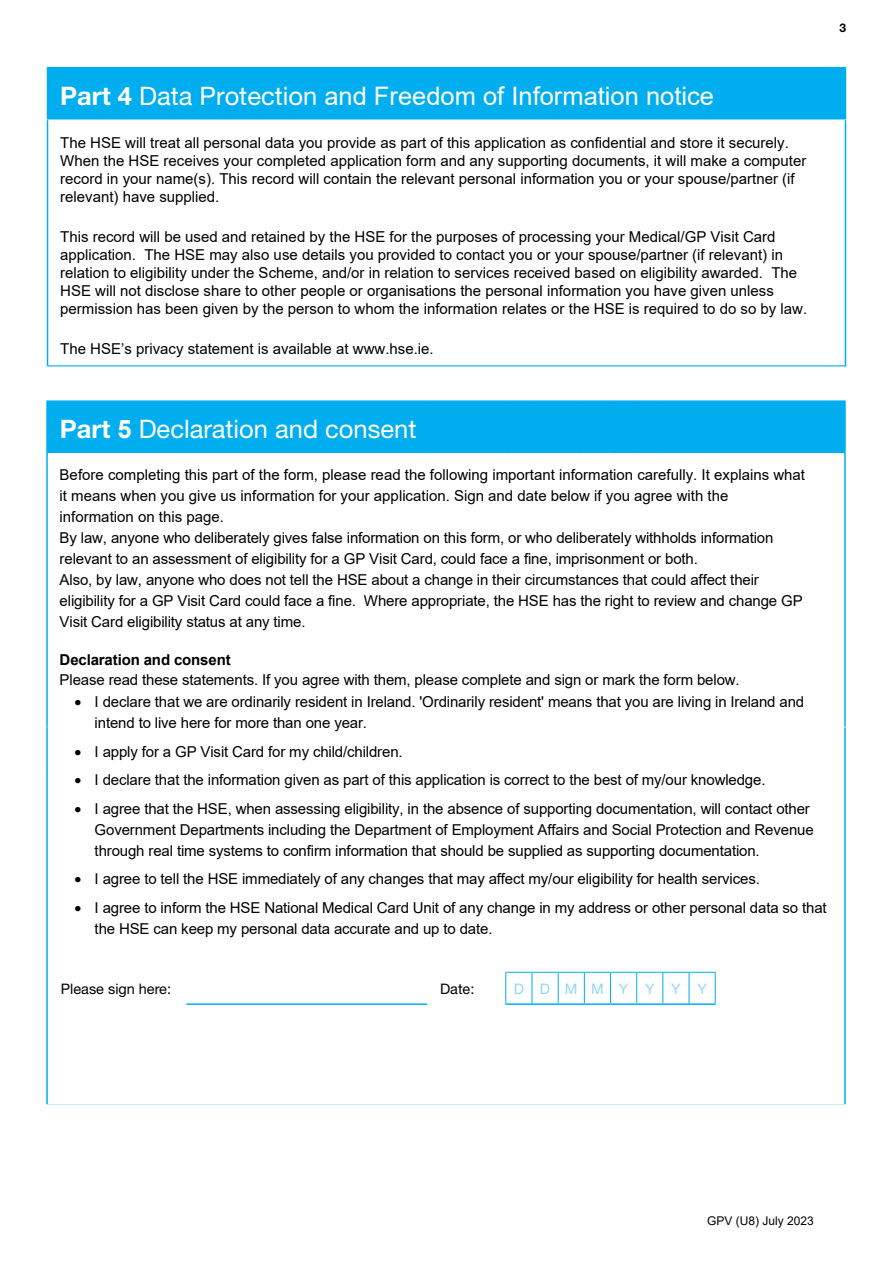
<style>
.page{position:relative;width:893px;height:1263px;background:#fff}
.page>*{position:absolute;margin:0;border:0;box-sizing:border-box;transform-origin:0 0}
.t1{font:25.5px "Arial";color:#fff}
.t2{font:25.5px "Helvetica Neue";color:#fff}
.t3{font:15px/21px "Arial";letter-spacing:-.01em;color:#000}
.t4{font:700 15px "Arial";letter-spacing:-.01em;color:#000}
.t5{font:14.4px "Helvetica Neue";color:#000}
.t6{font:14.4px "Helvetica Neue";letter-spacing:1.105em;color:#8ed8f8}
.t7{font:12px "Arial";color:#000}
.t8{font:700 12px "Helvetica Neue";color:#000}
.s1{font-family:"Helvetica Neue";font-weight:700}
.s2{font-family:"Helvetica Neue"}
.s3{font-weight:700}
.s4{font-family:"Arial";font-weight:700}
</style>
<div class="page">
<div style="left:47px;top:401px;width:798px;height:51px;background:#00aeef"></div>
<hr style="left:46px;top:400px;width:139px;height:2px;background:#00aeef">
<hr style="left:46px;top:402px;width:2px;height:49px;background:#00aeef">
<hr style="left:185px;top:400px;width:241px;height:2px;background:#00aeef">
<hr style="left:426px;top:400px;width:79px;height:2px;background:#00aeef">
<hr style="left:505px;top:400px;width:26px;height:2px;background:#00aeef">
<hr style="left:531px;top:400px;width:26px;height:2px;background:#00aeef">
<hr style="left:557px;top:400px;width:26px;height:2px;background:#00aeef">
<hr style="left:583px;top:400px;width:26px;height:2px;background:#00aeef">
<hr style="left:609px;top:400px;width:27px;height:2px;background:#00aeef">
<hr style="left:636px;top:400px;width:26px;height:2px;background:#00aeef">
<hr style="left:662px;top:400px;width:26px;height:2px;background:#00aeef">
<hr style="left:688px;top:400px;width:26px;height:2px;background:#00aeef">
<hr style="left:714px;top:400px;width:132px;height:2px;background:#00aeef">
<hr style="left:844px;top:402px;width:2px;height:49px;background:#00aeef">
<hr style="left:46px;top:451px;width:139px;height:2px;background:#00aeef">
<hr style="left:46px;top:453px;width:2px;height:274px;background:#00aeef">
<hr style="left:185px;top:451px;width:241px;height:2px;background:#00aeef">
<hr style="left:426px;top:451px;width:79px;height:2px;background:#00aeef">
<hr style="left:505px;top:451px;width:26px;height:2px;background:#00aeef">
<hr style="left:531px;top:451px;width:26px;height:2px;background:#00aeef">
<hr style="left:557px;top:451px;width:26px;height:2px;background:#00aeef">
<hr style="left:583px;top:451px;width:26px;height:2px;background:#00aeef">
<hr style="left:609px;top:451px;width:27px;height:2px;background:#00aeef">
<hr style="left:636px;top:451px;width:26px;height:2px;background:#00aeef">
<hr style="left:662px;top:451px;width:26px;height:2px;background:#00aeef">
<hr style="left:688px;top:451px;width:26px;height:2px;background:#00aeef">
<hr style="left:714px;top:451px;width:132px;height:2px;background:#00aeef">
<hr style="left:844px;top:453px;width:2px;height:274px;background:#00aeef">
<hr style="left:46px;top:727px;width:2px;height:47px;background:#00aeef">
<svg style="left:844px;top:727px;width:2px;height:377px"></svg>
<svg style="left:46px;top:773px;width:2px;height:331px"></svg>
<hr style="left:505px;top:973px;width:1px;height:30px;background:#00aeef">
<hr style="left:532px;top:973px;width:1px;height:30px;background:#00aeef">
<hr style="left:558px;top:973px;width:1px;height:30px;background:#00aeef">
<hr style="left:584px;top:973px;width:1px;height:30px;background:#00aeef">
<hr style="left:610px;top:973px;width:1px;height:30px;background:#00aeef">
<hr style="left:636px;top:973px;width:1px;height:30px;background:#00aeef">
<hr style="left:662px;top:973px;width:1px;height:30px;background:#00aeef">
<svg style="left:505px;top:972px;width:211px;height:1px"></svg>
<hr style="left:689px;top:973px;width:1px;height:30px;background:#00aeef">
<hr style="left:715px;top:973px;width:1px;height:30px;background:#00aeef">
<hr style="left:505px;top:1003px;width:27px;height:2px;background:#00aeef">
<hr style="left:532px;top:1003px;width:26px;height:2px;background:#00aeef">
<hr style="left:558px;top:1003px;width:26px;height:2px;background:#00aeef">
<hr style="left:584px;top:1003px;width:26px;height:2px;background:#00aeef">
<hr style="left:610px;top:1003px;width:27px;height:2px;background:#00aeef">
<hr style="left:637px;top:1003px;width:26px;height:2px;background:#00aeef">
<hr style="left:663px;top:1003px;width:26px;height:2px;background:#00aeef">
<hr style="left:689px;top:1003px;width:27px;height:2px;background:#00aeef">
<hr style="left:186px;top:1003px;width:241px;height:2px;background:#00aeef">
<hr style="left:46px;top:896px;width:139px;height:1px;background:#00aeef">
<hr style="left:185px;top:896px;width:241px;height:1px;background:#00aeef">
<hr style="left:426px;top:896px;width:79px;height:1px;background:#00aeef">
<hr style="left:714px;top:896px;width:132px;height:1px;background:#00aeef">
<div style="left:48px;top:68px;width:797px;height:51px;background:#00aeef"></div>
<hr style="left:47px;top:67px;width:799px;height:1px;background:#00aeef">
<hr style="left:47px;top:68px;width:1px;height:50px;background:#00aeef">
<hr style="left:845px;top:68px;width:1px;height:50px;background:#00aeef">
<hr style="left:47px;top:118px;width:799px;height:1px;background:#00aeef">
<hr style="left:47px;top:120px;width:2px;height:245px;background:#00aeef">
<hr style="left:844px;top:120px;width:2px;height:246px;background:#00aeef">
<hr style="left:47px;top:365px;width:798px;height:1px;background:#00aeef">
<hr style="left:47px;top:1104px;width:798px;height:1px;background:#00aeef">
<h1 class="t1" style="left:60px;top:79px;width:655px"><span class="s1">Part 4</span> <span class="s2">Data Protection</span> and Freedom of Information notice</h1>
<p class="t3" style="left:60px;top:134px;width:748px;line-height:18px">The HSE will treat all personal data you provide as part of this application as confidential and store it securely.<br>When the HSE receives your completed application form and any supporting documents, it will make a computer record in your name(s). This record will contain the relevant personal information you or your spouse/partner (if relevant) have supplied.</p>
<p class="t3" style="left:60px;top:228px;width:748px;line-height:18px">This record will be used and retained by the HSE for the purposes of processing your Medical/GP Visit Card application. The HSE may also use details you provided to contact you or your spouse/partner (if relevant) in relation to eligibility under the Scheme, and/or in relation to services received based on eligibility awarded. The HSE will not disclose share to other people or organisations the personal information you have given unless permission has been given by the person to whom the information relates or the HSE is required to do so by law.</p>
<p class="t3" style="left:60px;top:338px;width:375px">The HSE’s privacy statement is available at www.hse.ie.</p>
<p class="t8" style="left:839px;top:20px;width:8px">3</p>
<h1 class="t2" style="left:60px;top:414px;width:358px"><span class="s3">Part</span> <span class="s4">5</span> Declaration and consent</h1>
<p class="t3" style="left:60px;top:464px;width:747px">Before completing this part of the form, please read the following important information carefully. It explains what it means when you give us information for your application. Sign and date below if you agree with the information on this page.<br>By law, anyone who deliberately gives false information on this form, or who deliberately withholds information relevant to an assessment of eligibility for a GP Visit Card, could face a fine, imprisonment or both.<br>Also, by law, anyone who does not tell the HSE about a change in their circumstances that could affect their eligibility for a GP Visit Card could face a fine. Where appropriate, the HSE has the right to review and change GP Visit Card eligibility status at any time.</p>
<p class="t4" style="left:60px;top:649px;width:173px">Declaration and consent</p>
<p class="t3" style="left:60px;top:669px;width:681px">Please read these statements. If you agree with them, please complete and sign or mark the form below.</p>
<p class="t3" style="left:95px;top:691px;width:711px;text-indent:-20px">• I declare that we are ordinarily resident in Ireland. 'Ordinarily resident' means that you are living in Ireland and intend to live here for more than one year.</p>
<p class="t3" style="left:75px;top:741px;width:330px">• I apply for a GP Visit Card for my child/children.</p>
<p class="t3" style="left:75px;top:769px;width:692px">• I declare that the information given as part of this application is correct to the best of my/our knowledge.</p>
<p class="t3" style="left:95px;top:798px;width:721px;text-indent:-20px">• I agree that the HSE, when assessing eligibility, in the absence of supporting documentation, will contact other<br>Government Departments including the Department of Employment Affairs and Social Protection and Revenue through real time systems to confirm information that should be supplied as supporting documentation.</p>
<p class="t3" style="left:75px;top:868px;width:687px">• I agree to tell the HSE immediately of any changes that may affect my/our eligibility for health services.</p>
<p class="t3" style="left:95px;top:897px;width:734px;text-indent:-20px">• I agree to inform the HSE National Medical Card Unit of any change in my address or other personal data so that the HSE can keep my personal data accurate and up to date.</p>
<p class="t5" style="left:61px;top:980px;width:112px">Please sign here:</p>
<p class="t5" style="left:440px;top:980px;width:36px">Date:</p>
<p class="t6" style="left:514px;top:980px;width:194px">DDMMYYYY</p>
<p class="t7" style="left:707px;top:1212px;width:108px">GPV (U8) July 2023</p>
</div>
